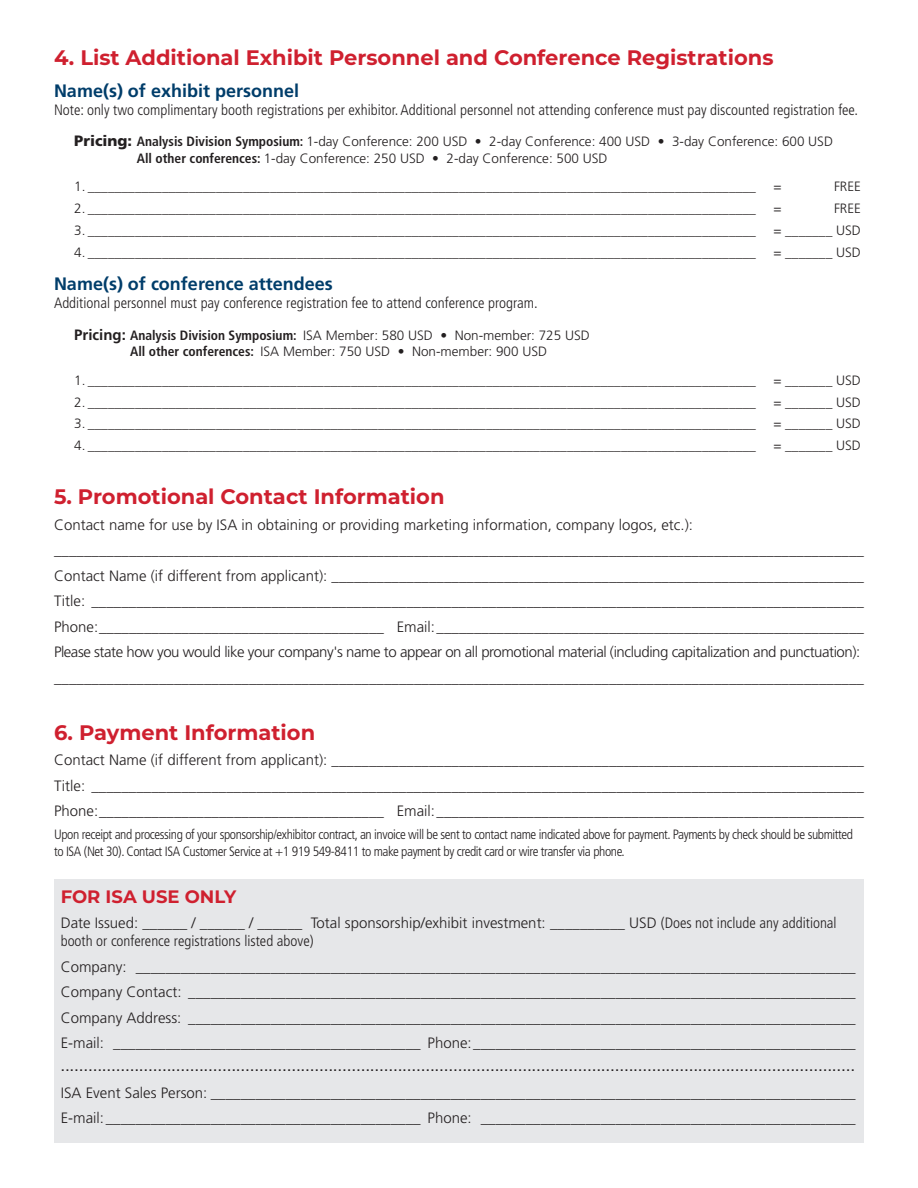
<style>
.page{position:relative;width:918px;height:1188px;background:#fff}
.page>*{position:absolute;margin:0;border:0;box-sizing:border-box;transform-origin:0 0}
.t1{font:700 21px "Montserrat";color:#cf202f}
.t2{font:700 18px "Frutiger";color:#003d6a}
.t3{font:700 18px "Montserrat";color:#cf202f}
.t4{font:300 15px/18px "Frutiger";color:#231f20}
.t5{font:300 condensed 15px "Frutiger";color:#231f20}
.t6{font:15px "Frutiger";color:#231f20}
.t7{font:300 15px "Frutiger";letter-spacing:-.03em;color:#231f20}
.t8{font:300 13.5px/16.5px "Frutiger";color:#231f20}
.t9{font:300 condensed 13.5px/16.5px "Frutiger";letter-spacing:-.03em;color:#231f20}
.s1{font-weight:900;font-size:15px}
.s2{font-weight:700;font-stretch:condensed}
.s3{font-weight:700;font-size:15px}
.s4{font-stretch:condensed}
</style>
<div class="page">
<div style="left:54px;top:879px;width:810px;height:264px;background:#e6e7e9"></div>
<p class="t1" style="left:54px;top:43px;width:721px">4. List Additional Exhibit Personnel and Conference Registrations</p>
<p class="t2" style="left:54px;top:80px;width:247px">Name(s) of exhibit personnel</p>
<p class="t5" style="left:54px;top:101px;width:806px">Note: only two complimentary booth registrations per exhibitor. Additional personnel not attending conference must pay discounted registration fee.</p>
<p class="t8" style="left:137px;top:134px;width:698px;text-indent:-63px"><span class="s1">Pricing:</span> <span class="s2">Analysis Division Symposium:</span> 1-day Conference: 200 USD • 2-day Conference: 400 USD • 3-day Conference: 600 USD<br><span class="s2">All other conferences:</span> 1-day Conference: 250 USD • 2-day Conference: 500 USD</p>
<p class="t8" style="left:74px;top:179px;width:683px">1. ___________________________________________________________________________________________________</p>
<p class="t8" style="left:773px;top:179px;width:10px">=</p>
<p class="t8" style="left:834px;top:179px;width:28px">FREE</p>
<p class="t8" style="left:74px;top:200px;width:683px">2. ___________________________________________________________________________________________________</p>
<p class="t8" style="left:773px;top:200px;width:10px">=</p>
<p class="t8" style="left:834px;top:200px;width:28px">FREE</p>
<p class="t8" style="left:74px;top:222px;width:683px">3. ___________________________________________________________________________________________________</p>
<p class="t8" style="left:773px;top:222px;width:89px">= _______ USD</p>
<p class="t8" style="left:74px;top:244px;width:683px">4. ___________________________________________________________________________________________________</p>
<p class="t8" style="left:773px;top:244px;width:89px">= _______ USD</p>
<p class="t2" style="left:54px;top:273px;width:280px">Name(s) of conference attendees</p>
<p class="t5" style="left:54px;top:295px;width:485px">Additional personnel must pay conference registration fee to attend conference program.</p>
<p class="t8" style="left:130px;top:327px;width:461px;text-indent:-56px"><span class="s3">Pricing:</span> <span class="s2">Analysis Division Symposium:</span> ISA Member: 580 USD • Non-member: 725 USD<br><span class="s2">All other conferences:</span> ISA Member: 750 USD • Non-member: 900 USD</p>
<p class="t8" style="left:74px;top:372px;width:683px">1. ___________________________________________________________________________________________________</p>
<p class="t8" style="left:773px;top:372px;width:89px">= _______ USD</p>
<p class="t8" style="left:74px;top:394px;width:683px">2. ___________________________________________________________________________________________________</p>
<p class="t8" style="left:773px;top:394px;width:89px">= _______ USD</p>
<p class="t8" style="left:74px;top:416px;width:683px">3. ___________________________________________________________________________________________________</p>
<p class="t8" style="left:773px;top:416px;width:89px">= _______ USD</p>
<p class="t8" style="left:74px;top:437px;width:683px">4. ___________________________________________________________________________________________________</p>
<p class="t8" style="left:773px;top:437px;width:89px">= _______ USD</p>
<p class="t1" style="left:54px;top:482px;width:392px">5. Promotional Contact Information</p>
<p class="t4" style="left:54px;top:516px;width:641px">Contact name for use by ISA in obtaining or providing marketing information, company logos, etc.):</p>
<p class="t4" style="left:54px;top:541px;width:811px">____________________________________________________________________________________________________________</p>
<p class="t4" style="left:54px;top:567px;width:811px">Contact Name (if different from applicant): _______________________________________________________________________</p>
<p class="t4" style="left:54px;top:592px;width:811px">Title: _______________________________________________________________________________________________________</p>
<p class="t4" style="left:54px;top:618px;width:812px">Phone:______________________________________ Email:_________________________________________________________</p>
<p class="t7" style="left:54px;top:644px;width:808px">Please state how you would like your company's name to appear on all promotional material (including capitalization and punctuation):</p>
<p class="t4" style="left:54px;top:669px;width:811px">____________________________________________________________________________________________________________</p>
<p class="t1" style="left:54px;top:717px;width:263px">6. Payment Information</p>
<p class="t4" style="left:54px;top:751px;width:811px">Contact Name (if different from applicant): _______________________________________________________________________</p>
<p class="t4" style="left:54px;top:777px;width:811px">Title: _______________________________________________________________________________________________________</p>
<p class="t4" style="left:54px;top:802px;width:812px">Phone:______________________________________ Email:_________________________________________________________</p>
<p class="t9" style="left:54px;top:827px;width:801px">Upon receipt and processing of your sponsorship/exhibitor contract, an invoice will be sent to contact name indicated above for payment. Payments by check should be submitted to ISA (Net 30). Contact ISA Customer Service at +1 919 549-8411 to make payment by credit card or wire transfer via phone.</p>
<p class="t3" style="left:61px;top:884px;width:177px">FOR ISA USE ONLY</p>
<p class="t4" style="left:61px;top:914px;width:777px">Date Issued: ______ / ______ / ______ Total sponsorship/exhibit investment: __________ USD <span class="s4">(Does not include any additional booth or conference registrations listed above)</span></p>
<p class="t4" style="left:61px;top:958px;width:796px">Company: ________________________________________________________________________________________________</p>
<p class="t4" style="left:61px;top:983px;width:796px">Company Contact: _________________________________________________________________________________________</p>
<p class="t4" style="left:61px;top:1009px;width:796px">Company Address: _________________________________________________________________________________________</p>
<p class="t4" style="left:61px;top:1034px;width:797px">E-mail: _________________________________________ Phone:___________________________________________________</p>
<p class="t6" style="left:61px;top:1057px;width:796px">............................................................................................................................................................................</p>
<p class="t4" style="left:61px;top:1084px;width:796px">ISA Event Sales Person: ______________________________________________________________________________________</p>
<p class="t4" style="left:61px;top:1109px;width:797px">E-mail:__________________________________________ Phone: __________________________________________________</p>
</div>
